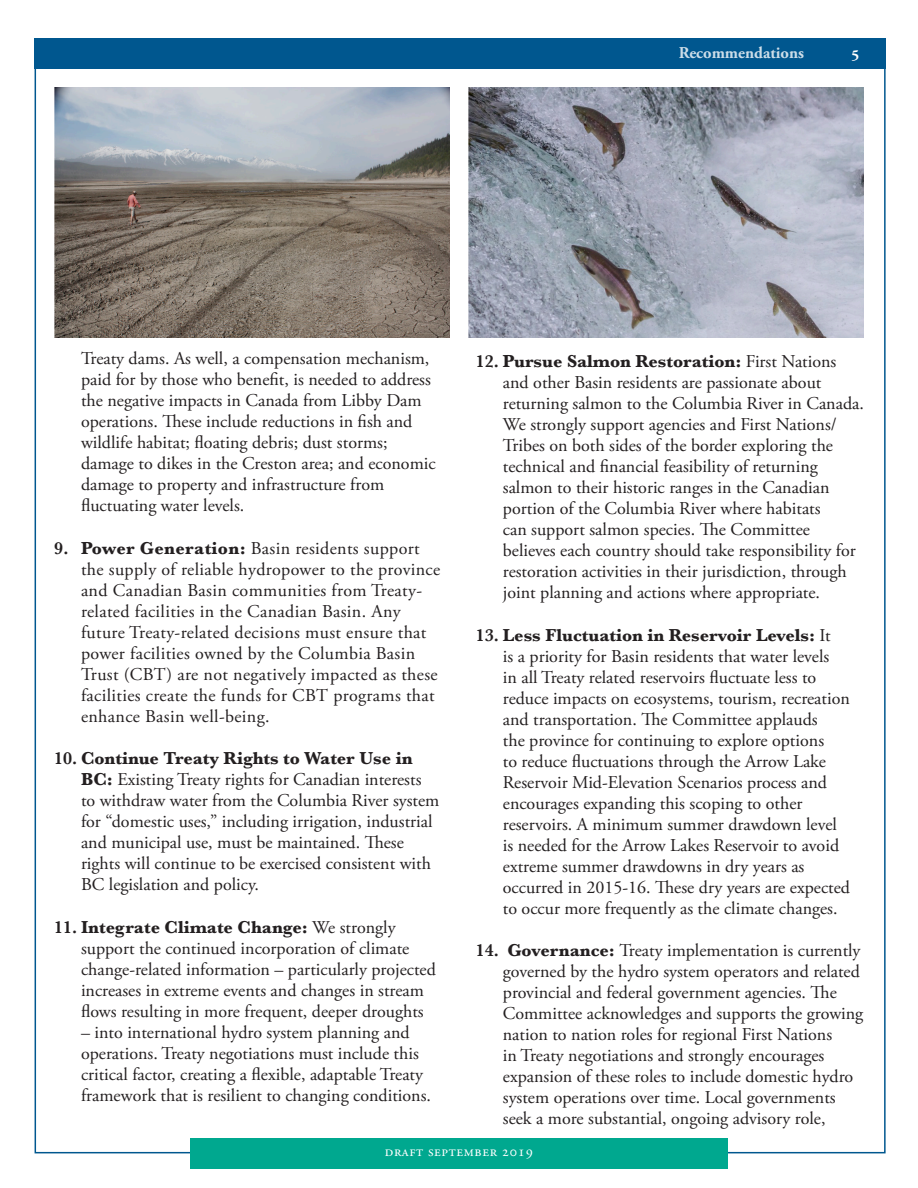
<style>
.page{position:relative;width:918px;height:1188px;background:#fff}
.page>*{position:absolute;margin:0;border:0;box-sizing:border-box;transform-origin:0 0}
.t1{font:18px/21px "Adobe Garamond Pro";color:#231f20}
.t2{font:18px/21px "Adobe Garamond Pro";letter-spacing:.02em;color:#231f20}
.t3{font:700 16.5px "Adobe Garamond Pro";color:#fff}
.t4{font:15px "Adobe Garamond Pro";letter-spacing:.04em;color:#fff}
.t5{font:700 15px "Adobe Garamond Pro";color:#fff}
.s1{font-family:"Baskerville";font-weight:600}
.s2{font-family:"Baskerville";font-weight:700}
</style>
<div class="page">
<div style="left:35px;top:38px;width:851px;height:31px;background:#00578f"></div>
<div style="left:190px;top:1138px;width:538px;height:31px;background:#00a88f"></div>
<img style="left:54px;top:88px;width:396px;height:250px">
<img style="left:468px;top:88px;width:396px;height:250px">
<p class="t3" style="left:679px;top:44px;width:127px">Recommendations</p>
<p class="t5" style="left:851px;top:46px;width:9px">5</p>
<p class="t1" style="left:81px;top:348px;width:356px">Treaty dams. As well, a compensation mechanism, paid for by those who benefit, is needed to address the negative impacts in Canada from Libby Dam operations. These include reductions in fish and wildlife habitat; floating debris; dust storms; damage to dikes in the Creston area; and economic damage to property and infrastructure from fluctuating water levels.</p>
<p class="t2" style="left:81px;top:538px;width:361px;text-indent:-27px"><span class="s1">9.</span> <span class="s2">Power Generation:</span> Basin residents support the supply of reliable hydropower to the province and Canadian Basin communities from Treaty&shy;related facilities in the Canadian Basin. Any future Treaty-related decisions must ensure that power facilities owned by the Columbia Basin Trust (CBT) are not negatively impacted as these facilities create the funds for CBT programs that enhance Basin well-being.</p>
<p class="t1" style="left:81px;top:749px;width:360px;text-indent:-27px"><span class="s1">10.</span> <span class="s2">Continue Treaty Rights to Water Use in BC:</span> Existing Treaty rights for Canadian interests to withdraw water from the Columbia River system for “domestic uses,” including irrigation, industrial and municipal use, must be maintained. These rights will continue to be exercised consistent with BC legislation and policy.</p>
<p class="t1" style="left:81px;top:917px;width:356px;text-indent:-27px"><span class="s1">11.</span> <span class="s2">Integrate Climate Change:</span> We strongly support the continued incorporation of climate change-related information – particularly projected increases in extreme events and changes in stream flows resulting in more frequent, deeper droughts</p>
<p class="t1" style="left:81px;top:1022px;width:352px">– into international hydro system planning and operations. Treaty negotiations must include this critical factor, creating a flexible, adaptable Treaty framework that is resilient to changing conditions.</p>
<p class="t1" style="left:503px;top:352px;width:363px;text-indent:-27px"><span class="s1">12.</span> <span class="s2">Pursue Salmon Restoration:</span> First Nations and other Basin residents are passionate about returning salmon to the Columbia River in Canada.<br>We strongly support agencies and First Nations/ Tribes on both sides of the border exploring the technical and financial feasibility of returning salmon to their historic ranges in the Canadian portion of the Columbia River where habitats<br>can support salmon species. The Committee believes each country should take responsibility for restoration activities in their jurisdiction, through joint planning and actions where appropriate.</p>
<p class="t1" style="left:503px;top:625px;width:349px;text-indent:-27px"><span class="s1">13.</span> <span class="s2">Less Fluctuation in Reservoir Levels:</span> It<br>is a priority for Basin residents that water levels<br>in all Treaty related reservoirs fluctuate less to reduce impacts on ecosystems, tourism, recreation and transportation. The Committee applauds<br>the province for continuing to explore options<br>to reduce fluctuations through the Arrow Lake Reservoir Mid-Elevation Scenarios process and encourages expanding this scoping to other reservoirs. A minimum summer drawdown level is needed for the Arrow Lakes Reservoir to avoid extreme summer drawdowns in dry years as occurred in 2015-16. These dry years are expected to occur more frequently as the climate changes.</p>
<p class="t1" style="left:503px;top:941px;width:362px;text-indent:-27px"><span class="s1">14.</span> <span class="s2">Governance:</span> Treaty implementation is currently governed by the hydro system operators and related provincial and federal government agencies. The Committee acknowledges and supports the growing nation to nation roles for regional First Nations<br>in Treaty negotiations and strongly encourages expansion of these roles to include domestic hydro system operations over time. Local governments seek a more substantial, ongoing advisory role,</p>
<p class="t4" style="left:385px;top:1142px;width:150px">draft september 2019</p>
</div>
